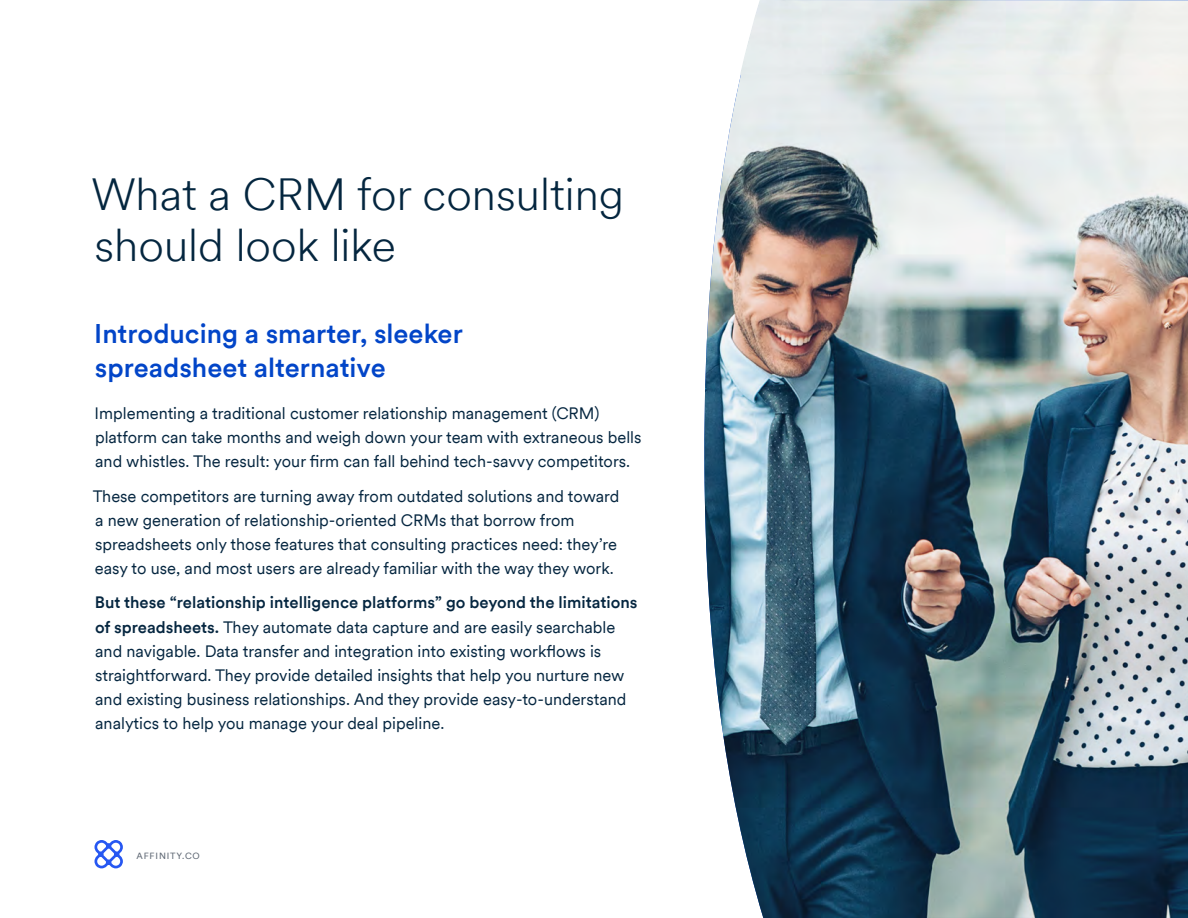
<style>
.page{position:relative;width:1188px;height:918px;background:#fff}
.page>*{position:absolute;margin:0;border:0;box-sizing:border-box;transform-origin:0 0}
.H2_Headline{font:300 45px/51px "Circular XXTT";color:#04263f}
.H3_Headline{font:500 27px/34.5px "Circular XXTT";color:#0245c8}
.body_copy_-_medium{font:16.5px/24px "Circular XXTT";color:#052640}
.t1{font:9px "Circular XXTT";letter-spacing:.09em;color:#606975}
.s1{font-weight:500}
</style>
<div class="page">
<svg style="left:94px;top:840px;width:29px;height:28px"></svg>
<img style="left:704px;top:74px;width:484px;height:844px">
<p class="H2_Headline" style="left:91px;top:167px;width:534px">What a CRM for consulting should look like</p>
<p class="H3_Headline" style="left:94px;top:315px;width:370px">Introducing a smarter, sleeker spreadsheet alternative</p>
<p class="body_copy_-_medium" style="left:95px;top:400px;width:548px">Implementing a traditional customer relationship management (CRM) platform can take months and weigh down your team with extraneous bells and whistles. The result: your firm can fall behind tech-savvy competitors.</p>
<p class="body_copy_-_medium" style="left:93px;top:483px;width:528px">These competitors are turning away from outdated solutions and toward a new generation of relationship-oriented CRMs that borrow from spreadsheets only those features that consulting practices need: they’re easy to use, and most users are already familiar with the way they work.</p>
<p class="body_copy_-_medium" style="left:95px;top:590px;width:544px"><span class="s1">But these “relationship intelligence platforms” go beyond the limitations of spreadsheets.</span> They automate data capture and are easily searchable and navigable. Data transfer and integration into existing workflows is straightforward. They provide detailed insights that help you nurture new and existing business relationships. And they provide easy-to-understand analytics to help you manage your deal pipeline.</p>
<p class="t1" style="left:136px;top:850px;width:65px">AFFINITY.CO</p>
</div>
